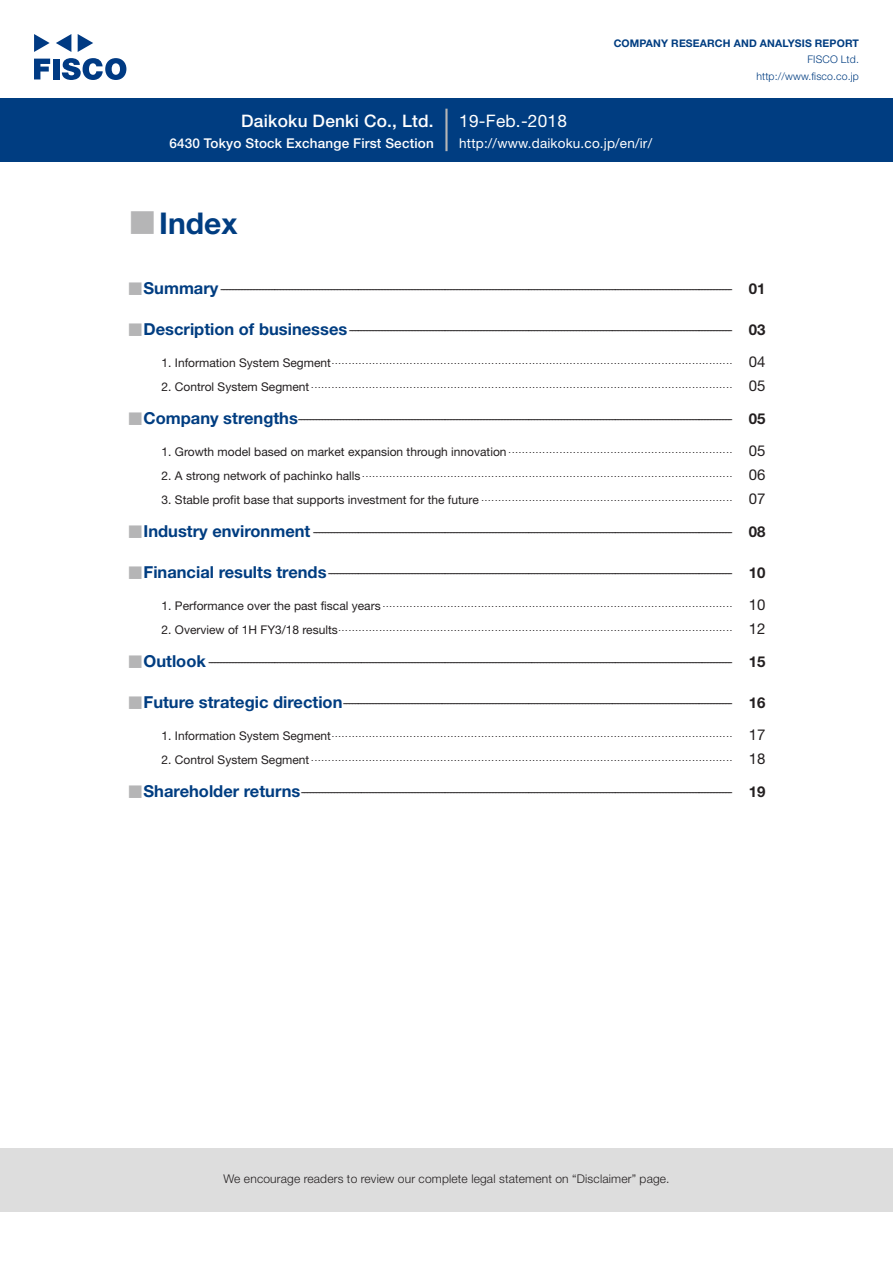
<style>
.page{position:relative;width:893px;height:1263px;background:#fff}
.page>*{position:absolute;margin:0;border:0;box-sizing:border-box;transform-origin:0 0}
.t1{font:700 30px "Helvetica Neue LT Std";color:#003d81}
.t2{font:500 17.25px "Helvetica Neue LT Std";letter-spacing:.015em;color:#fff}
.t3{font:17.25px "Helvetica Neue LT Std";letter-spacing:.015em;color:#fff}
.t4{font:700 16.5px "Helvetica Neue LT Std";color:#003d81}
.t5{font:15px "Helvetica Neue LT Std";color:#231f20}
.t6{font:700 15px "Helvetica Neue LT Std";color:#231f20}
.t7{font:500 13.5px "Helvetica Neue LT Std";letter-spacing:.015em;color:#fff}
.t8{font:13.5px "Helvetica Neue LT Std";letter-spacing:.015em;color:#fff}
.t9{font:12px "Helvetica Neue LT Std";color:#231f20}
.t10{font:300 12px "Helvetica Neue LT Std";letter-spacing:.015em;color:#231f20}
.t11{font:700 10.5px "Helvetica Neue LT Std";letter-spacing:.015em;color:#003d81}
.t12{font:300 10.5px/16.5px "Helvetica Neue LT Std";letter-spacing:.015em;color:#003d81;text-align:right}
.t13{font:9px "Helvetica Neue LT Std";color:#231f20}
.s1{font-family:"Hiragino UD Sans F Std N W6";font-weight:400;color:#b5b5b6}
.s2{font-family:"Hiragino UD Sans Std W6";font-weight:400;color:#b5b5b6}
</style>
<div class="page">
<div style="left:0;top:1148px;width:893px;height:64px;background:#ddd"></div>
<svg style="left:34px;top:59px;width:16px;height:20px"></svg>
<div style="left:53px;top:59px;width:6px;height:20px;background:#003a83"></div>
<svg style="left:62px;top:58px;width:64px;height:22px"></svg>
<svg style="left:34px;top:34px;width:16px;height:18px"></svg>
<svg style="left:78px;top:34px;width:15px;height:18px"></svg>
<svg style="left:56px;top:34px;width:15px;height:18px"></svg>
<div style="left:0;top:98px;width:893px;height:64px;background:#003d81"></div>
<hr style="left:445px;top:109px;width:3px;height:42px;background:#b5b5b6">
<h2 class="t2" style="left:241px;top:110px;width:194px">Daikoku Denki Co., Ltd.</h2>
<p class="t7" style="left:169px;top:135px;width:266px">6430 Tokyo Stock Exchange First Section</p>
<p class="t1" style="left:128px;top:204px;width:112px"><span class="s1">■</span>Index</p>
<h2 class="t3" style="left:459px;top:110px;width:109px">19-Feb.-2018</h2>
<p class="t11" style="left:614px;top:37px;width:247px">COMPANY RESEARCH AND ANALYSIS REPORT</p>
<p class="t12" style="left:756px;top:51px;width:104px">FISCO Ltd. http://www.fisco.co j p.</p>
<p class="t8" style="left:459px;top:135px;width:194px">http://www.daikoku. c o j p. / e n /i r/</p>
<p class="t4" style="left:127px;top:278px;width:93px"><span class="s2">■</span>Summary</p>
<p class="t9" style="left:220px;top:281px;width:514px">---------------------------------------------------------------------------------------------------------------------------------------------------------------------------</p>
<p class="t6" style="left:749px;top:279px;width:18px">01</p>
<p class="t4" style="left:127px;top:319px;width:222px"><span class="s2">■</span>Description of businesses</p>
<p class="t9" style="left:349px;top:322px;width:386px">--------------------------------------------------------------------------------------------------------------------------------</p>
<p class="t6" style="left:749px;top:320px;width:18px">03</p>
<p class="t9" style="left:162px;top:355px;width:171px">1. Information System Segment</p>
<p class="t13" style="left:332px;top:355px;width:402px">......................................................................................................................</p>
<p class="t5" style="left:749px;top:352px;width:18px">04</p>
<p class="t9" style="left:162px;top:379px;width:149px">2. Control System Segment</p>
<p class="t13" style="left:311px;top:379px;width:422px">............................................................................................................................</p>
<p class="t5" style="left:749px;top:376px;width:18px">05</p>
<p class="t4" style="left:127px;top:408px;width:172px"><span class="s2">■</span>Company strengths</p>
<p class="t9" style="left:298px;top:411px;width:436px">-------------------------------------------------------------------------------------------------------------------------------------------------</p>
<p class="t6" style="left:749px;top:409px;width:18px">05</p>
<p class="t9" style="left:162px;top:444px;width:346px">1. Growth model based on market expansion through innovation</p>
<p class="t13" style="left:509px;top:444px;width:225px">..................................................................</p>
<p class="t5" style="left:749px;top:441px;width:18px">05</p>
<p class="t9" style="left:162px;top:468px;width:200px">2. A strong network of pachinko halls</p>
<p class="t13" style="left:362px;top:468px;width:371px">.............................................................................................................</p>
<p class="t5" style="left:749px;top:465px;width:18px">06</p>
<p class="t9" style="left:162px;top:492px;width:319px">3. Stable profit base that supports investment for the future</p>
<p class="t13" style="left:481px;top:492px;width:252px">..........................................................................</p>
<p class="t5" style="left:749px;top:489px;width:18px">07</p>
<p class="t4" style="left:127px;top:521px;width:185px"><span class="s2">■</span>Industry environment</p>
<p class="t9" style="left:313px;top:524px;width:422px">--------------------------------------------------------------------------------------------------------------------------------------------</p>
<p class="t6" style="left:749px;top:522px;width:18px">08</p>
<p class="t4" style="left:127px;top:562px;width:201px"><span class="s2">■</span>Financial results trends</p>
<p class="t9" style="left:328px;top:565px;width:407px">---------------------------------------------------------------------------------------------------------------------------------------</p>
<p class="t6" style="left:749px;top:563px;width:18px">10</p>
<p class="t9" style="left:162px;top:598px;width:221px">1. Performance over the past fiscal years</p>
<p class="t13" style="left:383px;top:598px;width:351px">.......................................................................................................</p>
<p class="t5" style="left:749px;top:595px;width:18px">10</p>
<p class="t9" style="left:162px;top:622px;width:178px">2. Overview of H1 FY3/18 results</p>
<p class="t13" style="left:338px;top:622px;width:395px">....................................................................................................................</p>
<p class="t5" style="left:749px;top:619px;width:18px">12</p>
<p class="t4" style="left:127px;top:651px;width:80px"><span class="s2">■</span>Outlook</p>
<p class="t9" style="left:208px;top:654px;width:526px">-------------------------------------------------------------------------------------------------------------------------------------------------------------------------------</p>
<p class="t6" style="left:749px;top:652px;width:18px">15</p>
<p class="t4" style="left:127px;top:692px;width:217px"><span class="s2">■</span>Future strategic direction</p>
<p class="t9" style="left:343px;top:695px;width:392px">----------------------------------------------------------------------------------------------------------------------------------</p>
<p class="t6" style="left:749px;top:693px;width:18px">16</p>
<p class="t9" style="left:162px;top:728px;width:171px">1. Information System Segment</p>
<p class="t13" style="left:332px;top:728px;width:402px">......................................................................................................................</p>
<p class="t5" style="left:749px;top:725px;width:18px">17</p>
<p class="t9" style="left:162px;top:752px;width:149px">2. Control System Segment</p>
<p class="t13" style="left:311px;top:752px;width:422px">............................................................................................................................</p>
<p class="t5" style="left:749px;top:749px;width:18px">18</p>
<p class="t4" style="left:127px;top:781px;width:175px"><span class="s2">■</span>Shareholder returns</p>
<p class="t9" style="left:301px;top:784px;width:433px">------------------------------------------------------------------------------------------------------------------------------------------------</p>
<p class="t6" style="left:749px;top:782px;width:18px">19</p>
<p class="t10" style="left:223px;top:1171px;width:448px">We encourage readers to review our complete legal statement on “Disclaimer” page.</p>
</div>
